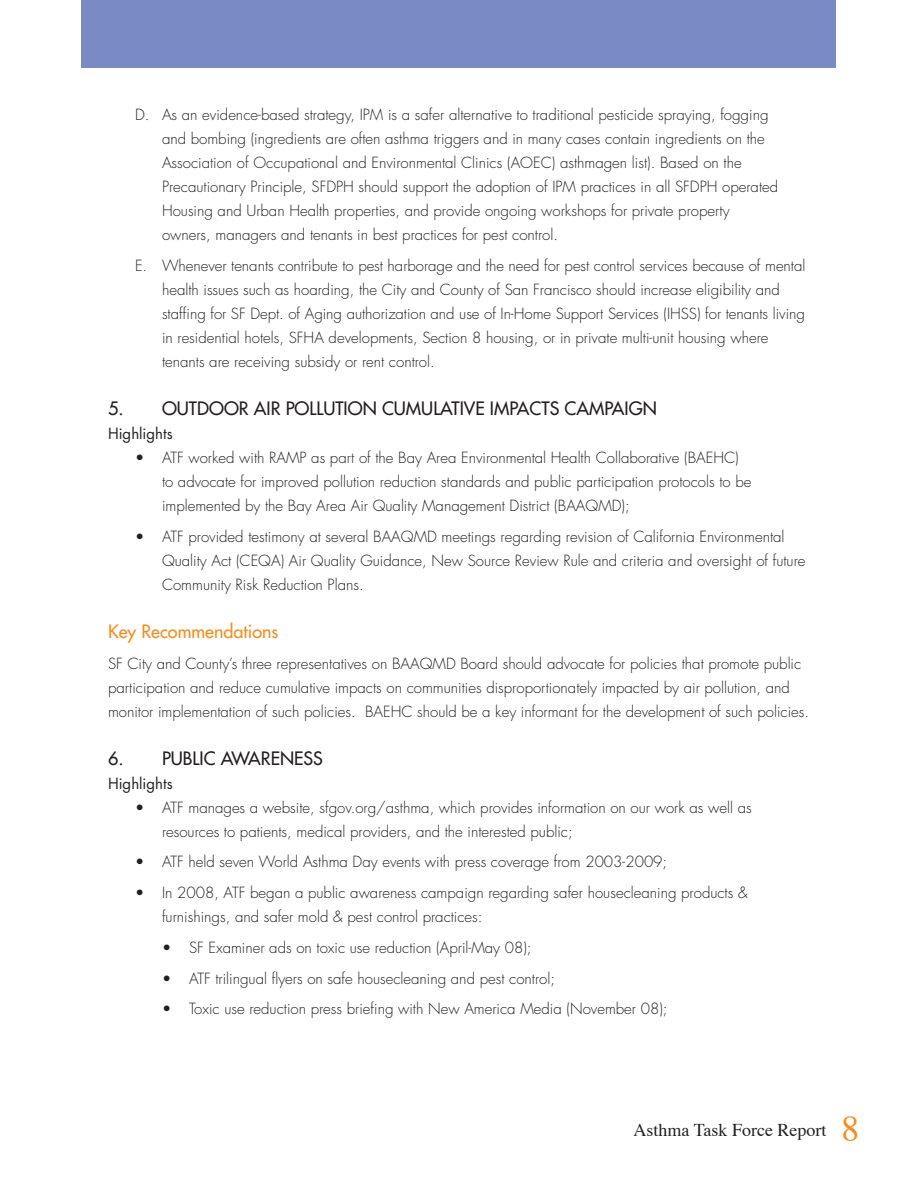
<style>
.page{position:relative;width:918px;height:1188px;background:#fff}
.page>*{position:absolute;margin:0;border:0;box-sizing:border-box;transform-origin:0 0}
.t1{font:500 18px "Futura Std";color:#231f20}
.t2{font:18px "Times";color:#231f20}
.t3{font:500 18px "Futura Std";color:#f68e1e}
.t4{font:300 15px/24px "Futura Std";color:#231f20}
.t5{font:15px "Futura Std";color:#231f20}
.s1{font-size:36px;color:#f68e1e}
</style>
<div class="page">
<div style="left:82px;top:0;width:754px;height:68px;background:#7a8ac4"></div>
<p class="t4" style="left:162px;top:103px;width:618px;text-indent:-27px">D. As an evidence-based strategy, IPM is a safer alternative to traditional pesticide spraying, fogging and bombing (ingredients are often asthma triggers and in many cases contain ingredients on the Association of Occupational and Environmental Clinics (AOEC) asthmagen list). Based on the Precautionary Principle, SFDPH should support the adoption of IPM practices in all SFDPH operated Housing and Urban Health properties, and provide ongoing workshops for private property owners, managers and tenants in best practices for pest control.</p>
<p class="t4" style="left:162px;top:254px;width:645px;text-indent:-27px">E. Whenever tenants contribute to pest harborage and the need for pest control services because of mental health issues such as hoarding, the City and County of San Francisco should increase eligibility and staffing for SF Dept. of Aging authorization and use of In-Home Support Services (IHSS) for tenants living in residential hotels, SFHA developments, Section 8 housing, or in private multi-unit housing where tenants are receiving subsidy or rent control.</p>
<p class="t1" style="left:108px;top:397px;width:550px">5. OUTDOOR AIR POLLUTION CUMULATIVE IMPACTS CAMPAIGN</p>
<p class="t5" style="left:108px;top:424px;width:66px">Highlights</p>
<p class="t4" style="left:162px;top:446px;width:591px;text-indent:-27px">• ATF worked with RAMP as part of the Bay Area Environmental Health Collaborative (BAEHC) to advocate for improved pollution reduction standards and public participation protocols to be implemented by the Bay Area Air Quality Management District (BAAQMD);</p>
<p class="t4" style="left:162px;top:525px;width:645px;text-indent:-27px">• ATF provided testimony at several BAAQMD meetings regarding revision of California Environmental<br>Quality Act (CEQA) Air Quality Guidance, New Source Review Rule and criteria and oversight of future<br>Community Risk Reduction Plans.</p>
<p class="t3" style="left:108px;top:620px;width:172px">Key Recommendations</p>
<p class="t4" style="left:108px;top:652px;width:703px">SF City and County’s three representatives on BAAQMD Board should advocate for policies that promote public participation and reduce cumulative impacts on communities disproportionately impacted by air pollution, and monitor implementation of such policies. BAEHC should be a key informant for the development of such policies.</p>
<p class="t1" style="left:108px;top:747px;width:216px">6. PUBLIC AWARENESS</p>
<p class="t5" style="left:108px;top:774px;width:66px">Highlights</p>
<p class="t4" style="left:162px;top:796px;width:591px;text-indent:-27px">• ATF manages a website, sfgov.org/asthma, which provides information on our work as well as resources to patients, medical providers, and the interested public;</p>
<p class="t4" style="left:135px;top:850px;width:534px">• ATF held seven World Asthma Day events with press coverage from 2003-2009;</p>
<p class="t4" style="left:162px;top:881px;width:587px;text-indent:-27px">• In 2008, ATF began a public awareness campaign regarding safer housecleaning products &amp; furnishings, and safer mold &amp; pest control practices:</p>
<p class="t4" style="left:162px;top:936px;width:371px">• SF Examiner ads on toxic use reduction (April-May 08);</p>
<p class="t4" style="left:162px;top:967px;width:395px">• ATF trilingual flyers on safe housecleaning and pest control;</p>
<p class="t4" style="left:162px;top:997px;width:507px">• Toxic use reduction press briefing with New America Media (November 08);</p>
<p class="t2" style="left:634px;top:1113px;width:227px">Asthma Task Force Report <span class="s1">8</span></p>
</div>
